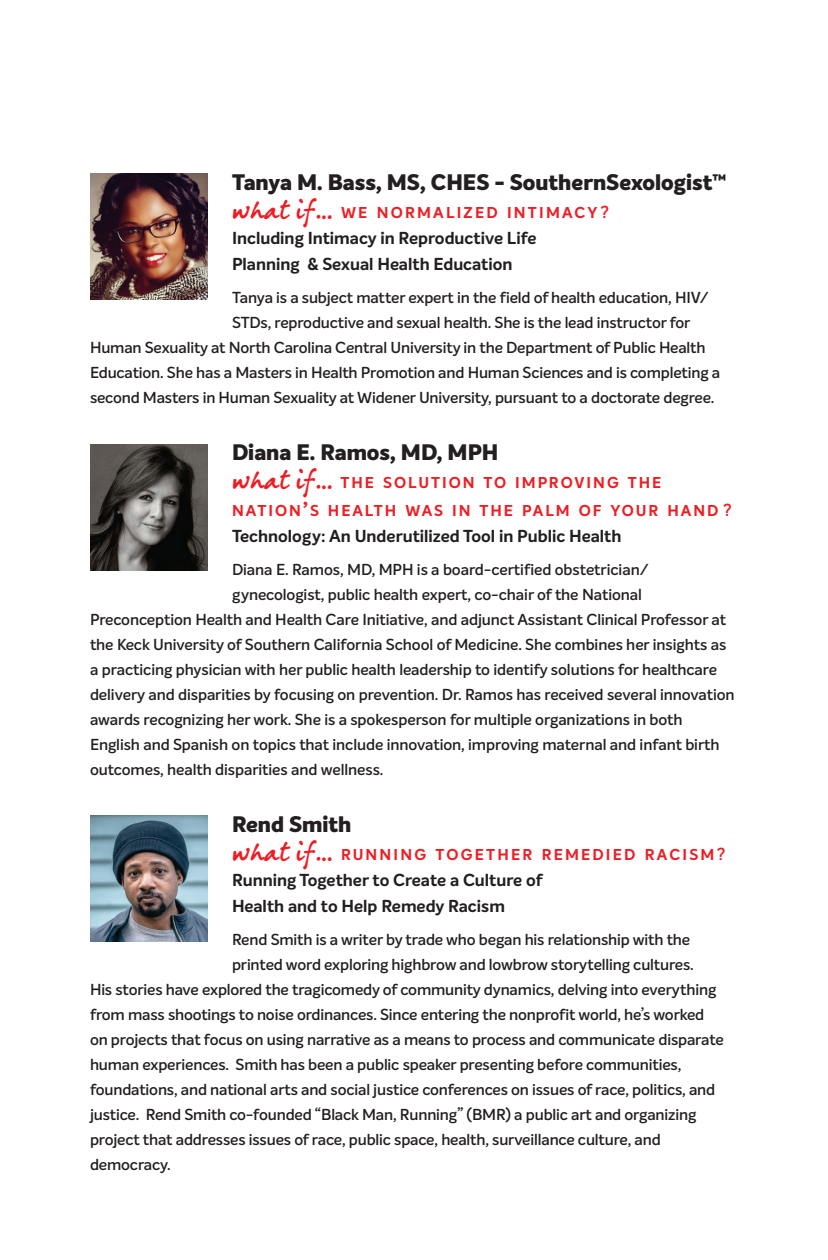
<style>
.page{position:relative;width:828px;height:1260px;background:#fff}
.page>*{position:absolute;margin:0;border:0;box-sizing:border-box;transform-origin:0 0}
.t1{font:800 22px "Intelo Alt";color:#231f20}
.t2{font:700 17px/26px "Intelo";color:#231f20}
.t3{font:600 15.6px "Intelo";letter-spacing:-.01em;color:#231f20}
.t4{font:700 15.4px/28px "Intelo Alt";letter-spacing:.13em;color:#ee1d23}
.s1{font-family:"Berranger Hand ITC Std";font-weight:400;font-size:22px}
.s2{font-family:"Intelo";font-weight:600;font-size:17px}
.s3{font-size:22px}
</style>
<div class="page">
<img style="left:90px;top:445px;width:118px;height:126px">
<img style="left:90px;top:816px;width:118px;height:126px">
<img style="left:90px;top:173px;width:118px;height:126px">
<p class="t1" style="left:232px;top:168px;width:496px">Tanya M. Bass, MS, CHES - SouthernSexologist™</p>
<p class="t4" style="left:232px;top:199px;width:379px"><span class="s1">what if…</span> WE NORMALIZED INTIMACY<span class="s2">?</span></p>
<p class="t2" style="left:232px;top:225px;width:306px">Including Intimacy in Reproductive Life<br>Planning &amp; Sexual Health Education</p>
<p class="t3" style="left:232px;top:288px;width:478px">Tanya is a subject matter expert in the field of health education, HIV/</p>
<p class="t3" style="left:232px;top:313px;width:460px">STDs, reproductive and sexual health. She is the lead instructor for</p>
<p class="t3" style="left:90px;top:338px;width:617px">Human Sexuality at North Carolina Central University in the Department of Public Health</p>
<p class="t3" style="left:90px;top:363px;width:632px">Education. She has a Masters in Health Promotion and Human Sciences and is completing a</p>
<p class="t3" style="left:90px;top:388px;width:626px">second Masters in Human Sexuality at Widener University, pursuant to a doctorate degree.</p>
<p class="t1" style="left:232px;top:438px;width:268px">Diana E. Ramos, MD, MPH</p>
<p class="t4" style="left:232px;top:469px;width:501px"><span class="s1">what if…</span> THE SOLUTION TO IMPROVING THE<br>NATION<span class="s3">’</span>S HEALTH WAS IN THE PALM OF YOUR HAND <span class="s2">?</span></p>
<p class="t2" style="left:232px;top:523px;width:391px">Technology: An Underutilized Tool in Public Health</p>
<p class="t3" style="left:232px;top:560px;width:418px">Diana E. Ramos, MD, MPH is a board-certified obstetrician/</p>
<p class="t3" style="left:232px;top:585px;width:412px">gynecologist, public health expert, co-chair of the National</p>
<p class="t3" style="left:90px;top:610px;width:638px">Preconception Health and Health Care Initiative, and adjunct Assistant Clinical Professor at</p>
<p class="t3" style="left:90px;top:635px;width:638px">the Keck University of Southern California School of Medicine. She combines her insights as</p>
<p class="t3" style="left:90px;top:660px;width:629px">a practicing physician with her public health leadership to identify solutions for healthcare</p>
<p class="t3" style="left:90px;top:685px;width:646px">delivery and disparities by focusing on prevention. Dr. Ramos has received several innovation</p>
<p class="t3" style="left:90px;top:710px;width:594px">awards recognizing her work. She is a spokesperson for multiple organizations in both</p>
<p class="t3" style="left:90px;top:735px;width:631px">English and Spanish on topics that include innovation, improving maternal and infant birth</p>
<p class="t3" style="left:90px;top:760px;width:295px">outcomes, health disparities and wellness.</p>
<p class="t1" style="left:232px;top:810px;width:121px">Rend Smith</p>
<p class="t4" style="left:232px;top:841px;width:495px"><span class="s1">what if…</span> RUNNING TOGETHER REMEDIED RACISM<span class="s2">?</span></p>
<p class="t2" style="left:232px;top:867px;width:312px">Running Together to Create a Culture of<br>Health and to Help Remedy Racism</p>
<p class="t3" style="left:232px;top:930px;width:460px">Rend Smith is a writer by trade who began his relationship with the</p>
<p class="t3" style="left:232px;top:955px;width:463px">printed word exploring highbrow and lowbrow storytelling cultures.</p>
<p class="t3" style="left:90px;top:980px;width:628px">His stories have explored the tragicomedy of community dynamics, delving into everything</p>
<p class="t3" style="left:90px;top:1005px;width:616px">from mass shootings to noise ordinances. Since entering the nonprofit world, he’s worked</p>
<p class="t3" style="left:90px;top:1030px;width:635px">on projects that focus on using narrative as a means to process and communicate disparate</p>
<p class="t3" style="left:90px;top:1055px;width:593px">human experiences. Smith has been a public speaker presenting before communities,</p>
<p class="t3" style="left:90px;top:1080px;width:627px">foundations, and national arts and social justice conferences on issues of race, politics, and</p>
<p class="t3" style="left:90px;top:1105px;width:608px">justice. Rend Smith co-founded “Black Man, Running” (BMR) a public art and organizing</p>
<p class="t3" style="left:90px;top:1130px;width:572px">project that addresses issues of race, public space, health, surveillance culture, and</p>
<p class="t3" style="left:90px;top:1155px;width:82px">democracy.</p>
</div>
